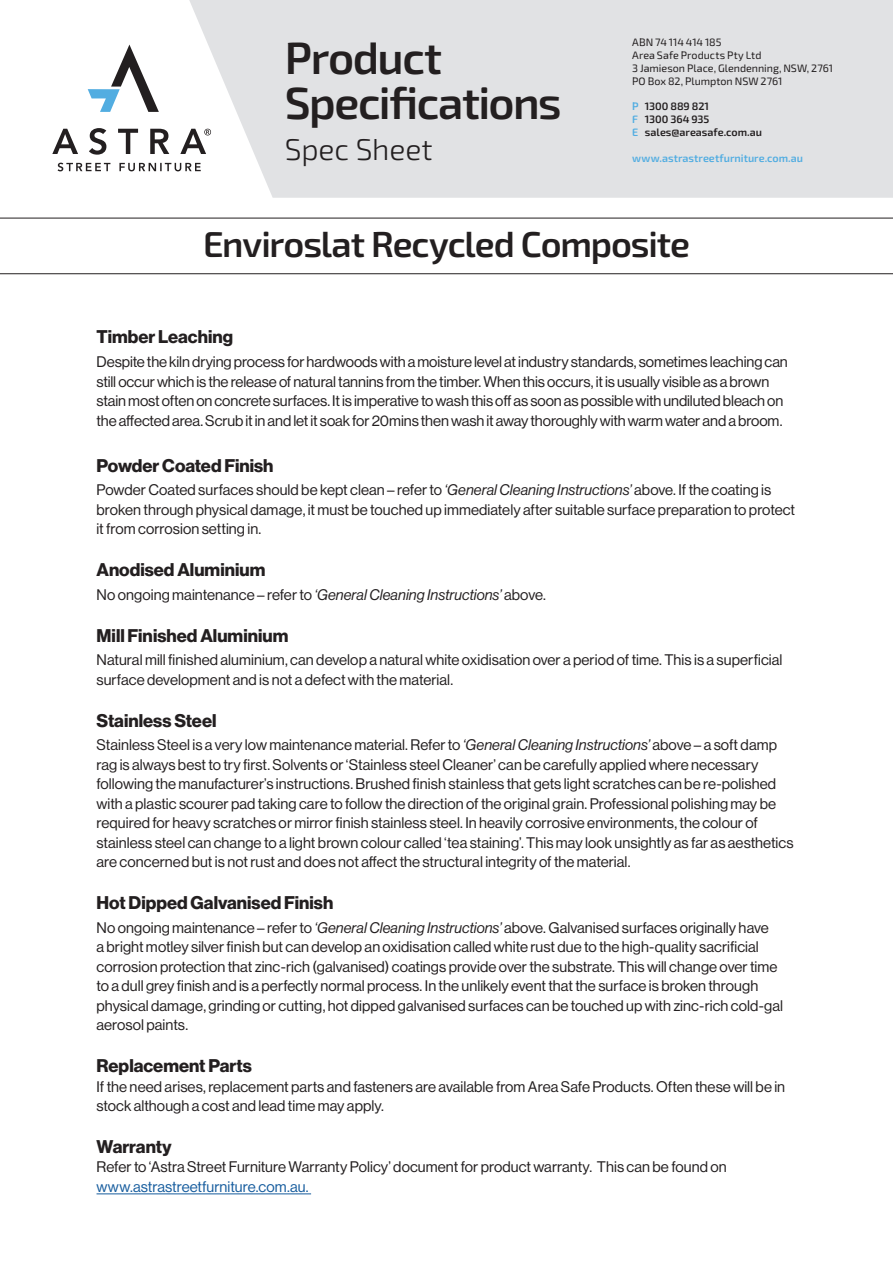
<style>
.page{position:relative;width:893px;height:1263px;background:#fff}
.page>*{position:absolute;margin:0;border:0;box-sizing:border-box;transform-origin:0 0}
.t1{font:600 45px/45px "Exo 2";letter-spacing:-.03em;color:#231f20}
._01_Product_Header{font:600 36px "Exo 2";letter-spacing:-.03em;color:#231f20}
.t2{font:300 30px "Exo 2";letter-spacing:-.005em;color:#231f20}
._02_Subheader{font:18px "N Haas Grotesk DS Pro 75 Bd";color:#231f20}
._04_BodyText{font:18px "N Haas Grotesk DS Pro 75 Bd";color:#231f20}
._04_BodyText-2{font:15px/19.5px "N Haas Grotesk DS Pro 55 Rg";letter-spacing:.005em;color:#231f20}
.t3{font:10.8px/12.9px "Exo 2";color:#231f20}
.t4{font:600 10.8px "Exo 2";color:#231f20}
.t5{font:600 10.8px "Exo 2";letter-spacing:.005em;color:#52ade1}
.s1{color:#52ade1}
.s2{font-family:"N Haas Grotesk DS Pro 56 It"}
.s3{color:#175d9e}
</style>
<div class="page">
<div style="left:189px;top:0;width:704px;height:198px;background:#e1e2e4"></div>
<svg style="left:88px;top:45px;width:71px;height:67px"></svg>
<svg style="left:52px;top:128px;width:159px;height:27px"></svg>
<svg style="left:58px;top:163px;width:143px;height:8px"></svg>
<hr style="left:0;top:218px;width:893px;height:1px;background:#231f20">
<hr style="left:0;top:273px;width:893px;height:1px;background:#231f20">
<hr style="left:97px;top:1193px;width:214px;height:1px;background:#175d9e">
<p class="t1" style="left:285px;top:34px;width:278px">Product<br>Specifications</p>
<p class="t2" style="left:285px;top:128px;width:149px">Spec Sheet</p>
<p class="t3" style="left:632px;top:35px;width:131px">ABN 74 114 414 185<br>Area Safe Products Pty Ltd</p>
<p class="t3" style="left:632px;top:61px;width:203px">3 Jamieson Place, Glendenning, NSW, 2761</p>
<p class="t3" style="left:632px;top:74px;width:152px">PO Box 82, Plumpton NSW 2761</p>
<p class="t4" style="left:632px;top:99px;width:78px"><span class="s1">P</span> 1300 889 821</p>
<p class="t4" style="left:632px;top:112px;width:79px"><span class="s1">F</span> 1300 364 935</p>
<p class="t4" style="left:632px;top:125px;width:132px"><span class="s1">E</span> sales@areasafe.com.au</p>
<p class="t5" style="left:632px;top:150px;width:172px">www.astrastreetfurniture.com.au</p>
<p class="_01_Product_Header" style="left:203px;top:219px;width:488px">Enviroslat Recycled Composite</p>
<p class="_02_Subheader" style="left:97px;top:327px;width:138px">Timber Leaching</p>
<p class="_04_BodyText-2" style="left:97px;top:352px;width:693px">Despite the kiln drying process for hardwoods with a moisture level at industry standards, sometimes leaching can still occur which is the release of natural tannins from the timber. When this occurs, it is usually visible as a brown stain most often on concrete surfaces. It is imperative to wash this off as soon as possible with undiluted bleach on the affected area. Scrub it in and let it soak for 20mins then wash it away thoroughly with warm water and a broom.</p>
<p class="_04_BodyText" style="left:97px;top:455px;width:179px">Powder Coated Finish</p>
<p class="_04_BodyText-2" style="left:97px;top:480px;width:700px">Powder Coated surfaces should be kept clean – refer to <span class="s2">‘General Cleaning Instructions’</span> above. If the coating is broken through physical damage, it must be touched up immediately after suitable surface preparation to protect it from corrosion setting in.</p>
<p class="_02_Subheader" style="left:97px;top:559px;width:170px">Anodised Aluminium</p>
<p class="_04_BodyText-2" style="left:97px;top:585px;width:451px">No ongoing maintenance – refer to <span class="s2">‘General Cleaning Instructions’</span> above.</p>
<p class="_02_Subheader" style="left:97px;top:625px;width:193px">Mill Finished Aluminium</p>
<p class="_04_BodyText-2" style="left:97px;top:650px;width:687px">Natural mill finished aluminium, can develop a natural white oxidisation over a period of time. This is a superficial surface development and is not a defect with the material.</p>
<p class="_02_Subheader" style="left:97px;top:710px;width:121px">Stainless Steel</p>
<p class="_04_BodyText-2" style="left:97px;top:735px;width:699px">Stainless Steel is a very low maintenance material. Refer to <span class="s2">‘General Cleaning Instructions’</span> above – a soft damp rag is always best to try first. Solvents or ‘Stainless steel Cleaner’ can be carefully applied where necessary following the manufacturer’s instructions. Brushed finish stainless that gets light scratches can be re-polished with a plastic scourer pad taking care to follow the direction of the original grain. Professional polishing may be required for heavy scratches or mirror finish stainless steel. In heavily corrosive environments, the colour of stainless steel can change to a light brown colour called ‘tea staining’. This may look unsightly as far as aesthetics are concerned but is not rust and does not affect the structural integrity of the material.</p>
<p class="_02_Subheader" style="left:97px;top:892px;width:238px">Hot Dipped Galvanised Finish</p>
<p class="_04_BodyText-2" style="left:97px;top:918px;width:688px">No ongoing maintenance – refer to <span class="s2">‘General Cleaning Instructions’</span> above. Galvanised surfaces originally have<br>a bright motley silver finish but can develop an oxidisation called white rust due to the high-quality sacrificial corrosion protection that zinc-rich (galvanised) coatings provide over the substrate. This will change over time to a dull grey finish and is a perfectly normal process. In the unlikely event that the surface is broken through physical damage, grinding or cutting, hot dipped galvanised surfaces can be touched up with zinc-rich cold-gal aerosol paints.</p>
<p class="_02_Subheader" style="left:97px;top:1055px;width:157px">Replacement Parts</p>
<p class="_04_BodyText-2" style="left:97px;top:1077px;width:690px">If the need arises, replacement parts and fasteners are available from Area Safe Products. Often these will be in stock although a cost and lead time may apply.</p>
<p class="_02_Subheader" style="left:97px;top:1136px;width:77px">Warranty</p>
<p class="_04_BodyText-2" style="left:97px;top:1157px;width:632px">Refer to ‘Astra Street Furniture Warranty Policy’ document for product warranty. This can be found on <span class="s3">www.astrastreetfurniture.com.au.</span></p>
</div>
